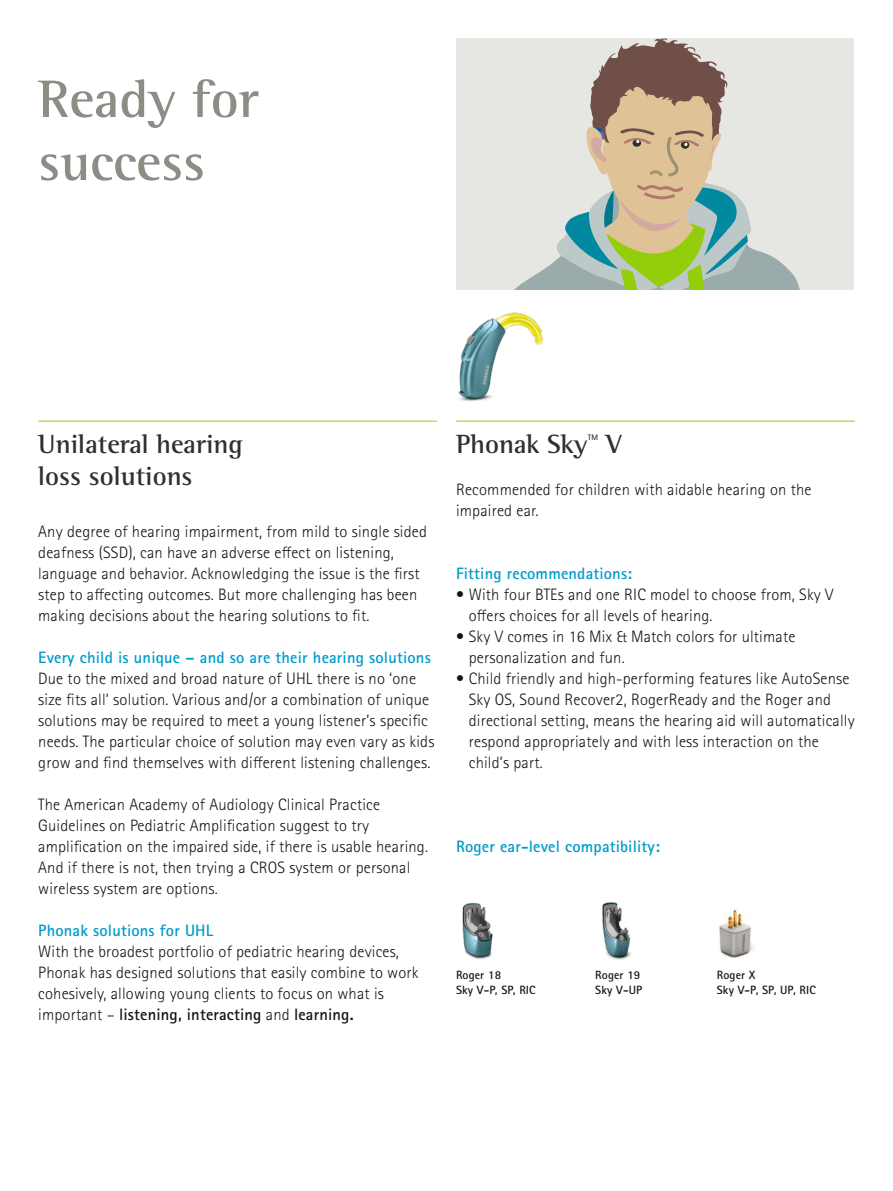
<style>
.page{position:relative;width:893px;height:1191px;background:#fff}
.page>*{position:absolute;margin:0;border:0;box-sizing:border-box;transform-origin:0 0}
.t1{font:700 54px/63px "Rotis Semi Serif Pro";color:#8d8c85}
.t2{font:700 27px/31.5px "Rotis Semi Serif Pro";color:#31312b}
.t3{font:300 16.5px/21px "Rotis Sans Serif Pro";letter-spacing:.01em;color:#141414}
.t4{font:700 16.5px "Rotis Sans Serif Pro";letter-spacing:.01em;color:#009bcc}
.t5{font:700 12px/15px "Rotis Sans Serif Pro";letter-spacing:.01em;color:#141414}
.t6{font:700 7.95px "Rotis Sans Serif Pro";color:#31312b}
.s1{font-weight:700}
</style>
<div class="page">
<hr style="left:38px;top:421px;width:399px;height:1px;background:#94ce0a">
<hr style="left:456px;top:421px;width:399px;height:1px;background:#94ce0a">
<div style="left:456px;top:38px;width:398px;height:252px;background:#e6e6e2"></div>
<svg style="left:514px;top:38px;width:286px;height:252px"></svg>
<img style="left:458px;top:312px;width:86px;height:89px">
<img style="left:462px;top:902px;width:31px;height:58px">
<img style="left:601px;top:902px;width:30px;height:58px">
<img style="left:719px;top:909px;width:35px;height:49px">
<h1 class="t1" style="left:38px;top:67px;width:222px">Ready for success</h1>
<h2 class="t2" style="left:38px;top:428px;width:206px">Unilateral hearing loss solutions</h2>
<p class="t3" style="left:38px;top:521px;width:390px">Any degree of hearing impairment, from mild to single sided deafness (SSD), can have an adverse effect on listening, language and behavior. Acknowledging the issue is the first step to affecting outcomes. But more challenging has been making decisions about the hearing solutions to fit.</p>
<p class="t4" style="left:38px;top:647px;width:394px">Every child is unique – and so are their hearing solutions</p>
<p class="t3" style="left:38px;top:668px;width:398px">Due to the mixed and broad nature of UHL there is no ‘one size fits all’ solution. Various and/or a combination of unique solutions may be required to meet a young listener’s specific needs. The particular choice of solution may even vary as kids grow and find themselves with different listening challenges.</p>
<p class="t3" style="left:38px;top:794px;width:391px">The American Academy of Audiology Clinical Practice Guidelines on Pediatric Amplification suggest to try amplification on the impaired side, if there is usable hearing.<br>And if there is not, then trying a CROS system or personal wireless system are options.</p>
<p class="t4" style="left:38px;top:920px;width:176px">Phonak solutions for UHL</p>
<p class="t3" style="left:38px;top:941px;width:382px">With the broadest portfolio of pediatric hearing devices, Phonak has designed solutions that easily combine to work cohesively, allowing young clients to focus on what is important – <span class="s1">listening, interacting</span> and <span class="s1">learning.</span></p>
<h2 class="t2" style="left:456px;top:428px;width:133px">Phonak Sky</h2>
<p class="t6" style="left:588px;top:432px;width:12px">TM</p>
<h2 class="t2" style="left:606px;top:428px;width:18px">V</h2>
<p class="t3" style="left:456px;top:479px;width:357px">Recommended for children with aidable hearing on the impaired ear.</p>
<p class="t4" style="left:456px;top:563px;width:178px">Fitting recommendations:</p>
<p class="t3" style="left:469px;top:584px;width:366px;text-indent:-13px">• With four BTEs and one RIC model to choose from, Sky V offers choices for all levels of hearing.</p>
<p class="t3" style="left:469px;top:626px;width:328px;text-indent:-13px">• Sky V comes in 16 Mix &amp; Match colors for ultimate personalization and fun.</p>
<p class="t3" style="left:469px;top:668px;width:387px;text-indent:-13px">• Child friendly and high-performing features like AutoSense Sky OS, Sound Recover2, RogerReady and the Roger and directional setting, means the hearing aid will automatically respond appropriately and with less interaction on the child’s part.</p>
<p class="t4" style="left:456px;top:836px;width:205px">Roger ear-level compatibility:</p>
<p class="t5" style="left:456px;top:967px;width:81px">Roger 18<br>Sky V-P, SP, RIC</p>
<p class="t5" style="left:595px;top:967px;width:48px">Roger 19<br>Sky V-UP</p>
<p class="t5" style="left:717px;top:967px;width:100px">Roger X<br>Sky V-P, SP, UP, RIC</p>
</div>
